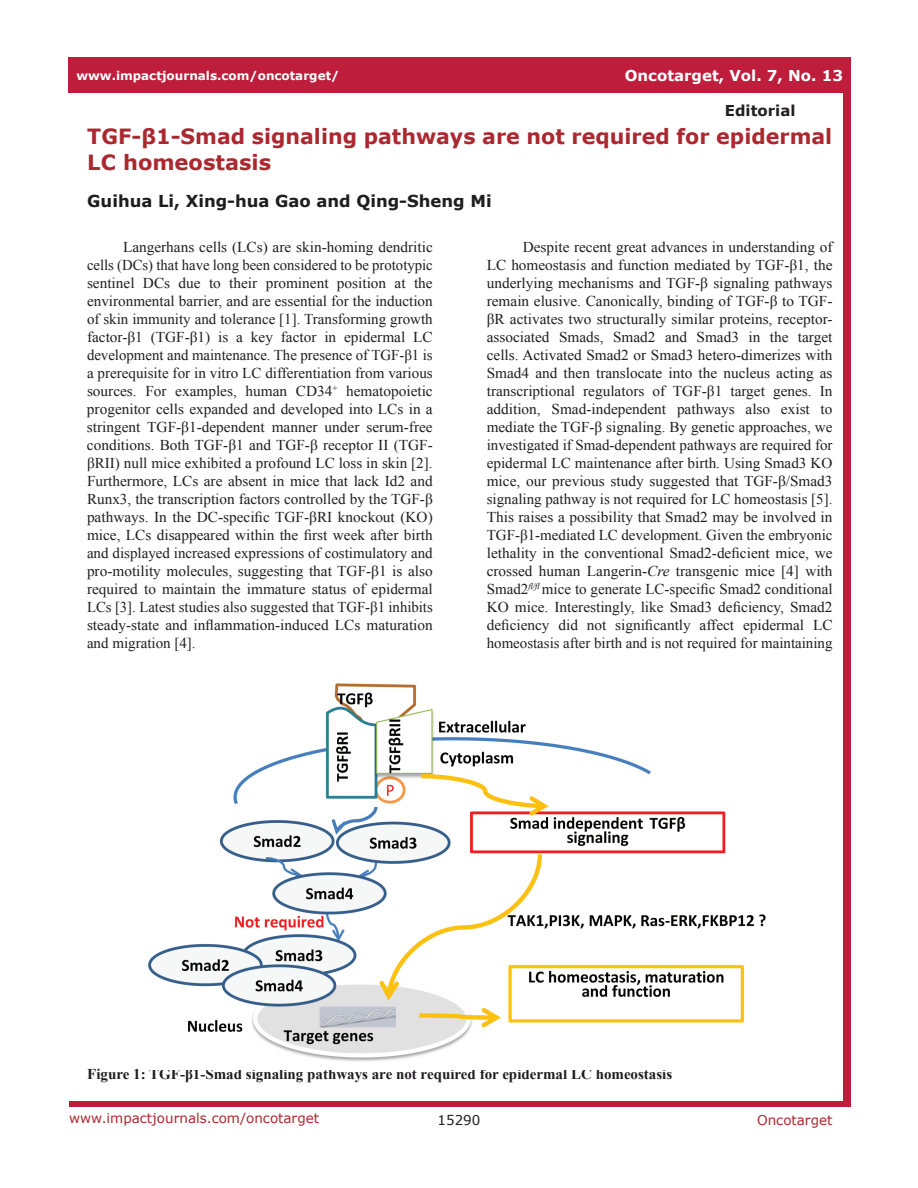
<style>
.page{position:relative;width:918px;height:1188px;background:#fff}
.page>*{position:absolute;margin:0;border:0;box-sizing:border-box;transform-origin:0 0}
.t1{font:700 21px/25.2px "Verdana";color:#ac2830}
.t2{font:700 16.5px "Verdana";color:#201d20}
.t3{font:15px/18px "Times New Roman";color:#201d20;text-align:justify}
.t4{font:700 15px "Times New Roman";color:#201d20}
.t5{font:700 15px "Verdana";color:#fff}
.t6{font:700 15px "Verdana";color:#231f20}
.t7{font:13.5px "Verdana";color:#ac2830}
.t8{font:13.5px "Verdana";color:#201d20}
.t9{font:700 12px "Verdana";color:#fff}
.s1{font-style:italic}
</style>
<div class="page">
<div style="left:69px;top:57px;width:781px;height:36px;background:#be1e3c"></div>
<img style="left:148px;top:683px;width:618px;height:379px">
<p class="t9" style="left:76px;top:67px;width:264px">www.impactjournals.com/oncotarget/</p>
<p class="t5" style="left:625px;top:65px;width:220px">Oncotarget, Vol. 7, No. 13</p>
<p class="t6" style="left:725px;top:100px;width:72px">Editorial</p>
<h1 class="t1" style="left:87px;top:124px;width:747px">TGF-β1-Smad signaling pathways are not required for epidermal<br>LC homeostasis</h1>
<p class="t2" style="left:87px;top:190px;width:406px">Guihua Li, Xing-hua Gao and Qing-Sheng Mi</p>
<p class="t3" style="left:87px;top:237px;width:347px;text-indent:36px">Langerhans cells (LCs) are skin-homing dendritic cells (DCs) that have long been considered to be prototypic sentinel DCs due to their prominent position at the environmental barrier, and are essential for the induction of skin immunity and tolerance [1]. Transforming growth factor-β1 (TGF-β1) is a key factor in epidermal LC development and maintenance. The presence of TGF-β1 is a prerequisite for in vitro LC differentiation from various sources. For examples, human CD34<sup>+</sup> hematopoietic progenitor cells expanded and developed into LCs in a stringent TGF-β1-dependent manner under serum-free conditions. Both TGF-β1 and TGF-β receptor II (TGF&shy;βRII) null mice exhibited a profound LC loss in skin [2].<br>Furthermore, LCs are absent in mice that lack Id2 and Runx3, the transcription factors controlled by the TGF-β pathways. In the DC-specific TGF-βRI knockout (KO) mice, LCs disappeared within the first week after birth and displayed increased expressions of costimulatory and pro-motility molecules, suggesting that TGF-β1 is also required to maintain the immature status of epidermal LCs [3]. Latest studies also suggested that TGF-β1 inhibits steady-state and inflammation-induced LCs maturation and migration [4].</p>
<p class="t3" style="left:487px;top:237px;width:347px;text-indent:36px">Despite recent great advances in understanding of LC homeostasis and function mediated by TGF-β1, the underlying mechanisms and TGF-β signaling pathways remain elusive. Canonically, binding of TGF-β to TGF&shy;βR activates two structurally similar proteins, receptor&shy;associated Smads, Smad2 and Smad3 in the target cells. Activated Smad2 or Smad3 hetero-dimerizes with Smad4 and then translocate into the nucleus acting as transcriptional regulators of TGF-β1 target genes. In addition, Smad-independent pathways also exist to mediate the TGF-β signaling. By genetic approaches, we investigated if Smad-dependent pathways are required for epidermal LC maintenance after birth. Using Smad3 KO mice, our previous study suggested that TGF-β/Smad3 signaling pathway is not required for LC homeostasis [5].<br>This raises a possibility that Smad2 may be involved in TGF-β1-mediated LC development. Given the embryonic lethality in the conventional Smad2-deficient mice, we crossed human Langerin-<span class="s1">Cre</span> transgenic mice [4] with Smad2<sup>fl/fl</sup> mice to generate LC-specific Smad2 conditional KO mice. Interestingly, like Smad3 deficiency, Smad2 deficiency did not significantly affect epidermal LC homeostasis after birth and is not required for maintaining</p>
<p class="t4" style="left:87px;top:1064px;width:587px">Figure 1: TGF-β1-Smad signaling pathways are not required for epidermal LC homeostasis</p>
<p class="t7" style="left:69px;top:1109px;width:252px">www.impactjournals.com/oncotarget</p>
<p class="t8" style="left:438px;top:1111px;width:44px">15290</p>
<p class="t7" style="left:757px;top:1111px;width:77px">Oncotarget</p>
</div>
